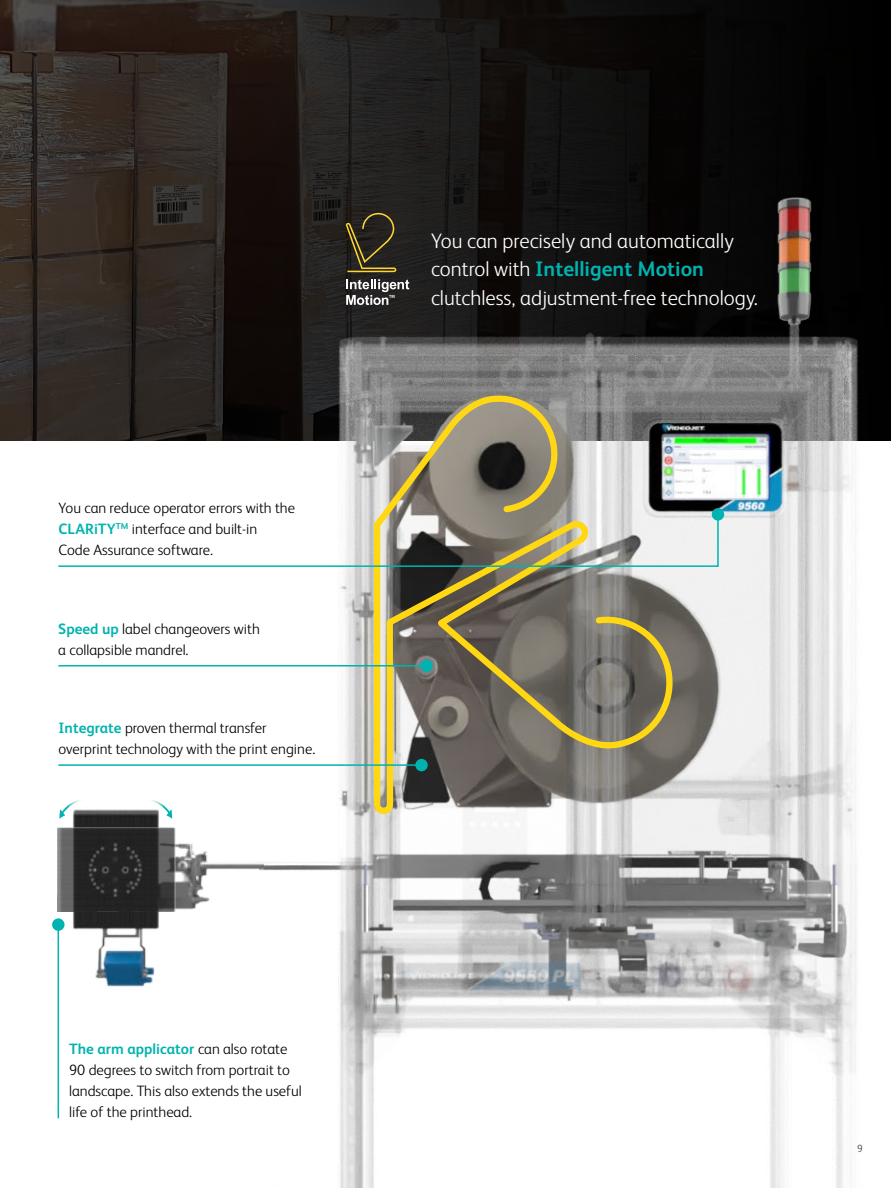
<style>
.page{position:relative;width:891px;height:1188px;background:#fff}
.page>*{position:absolute;margin:0;border:0;box-sizing:border-box;transform-origin:0 0}
.t1{font:300 21px/28.5px "FS Albert Pro";color:#fff}
.t2{font:300 15px/21px "FS Albert Pro";color:#000}
.t3{font:300 10.5px "FS Albert Pro";color:#414042}
.s1{font-weight:700;color:#00b3b0}
</style>
<div class="page">
<img style="left:0;top:0;width:891px;height:441px">
<img style="left:259px;top:170px;width:632px;height:1018px">
<img style="left:71px;top:766px;width:193px;height:239px">
<img style="left:58px;top:827px;width:117px;height:84px">
<svg style="left:581px;top:568px;width:96px;height:188px;background:#857f6b"></svg>
<svg style="left:373px;top:568px;width:208px;height:247px;background:#807860"></svg>
<hr style="left:58px;top:764px;width:364px;height:2px;background:#00b3b0">
<div style="left:415px;top:759px;width:13px;height:12px;background:#00b3b0;border-radius:50%"></div>
<hr style="left:58px;top:925px;width:1px;height:193px;background:#00b3b0">
<div style="left:52px;top:918px;width:13px;height:13px;background:#00b3b0;border-radius:50%"></div>
<svg style="left:346px;top:213px;width:50px;height:59px;background:#403921"></svg>
<svg style="left:346px;top:279px;width:63px;height:26px"></svg>
<img style="left:59px;top:799px;width:24px;height:20px">
<img style="left:148px;top:799px;width:24px;height:20px">
<div style="left:227px;top:887px;width:17px;height:17px;background:#fff;border-radius:50%"></div>
<hr style="left:58px;top:665px;width:369px;height:2px;background:#00b3b0">
<div style="left:420px;top:660px;width:13px;height:12px;background:#00b3b0;border-radius:50%"></div>
<svg style="left:57px;top:395px;width:662px;height:173px"></svg>
<div style="left:712px;top:508px;width:12px;height:13px;background:#00b3b0;border-radius:50%"></div>
<p class="t2" style="left:59px;top:497px;width:238px">You can reduce operator errors with the<br><span class="s1">CLARiTY</span><sup>TM</sup> interface and built-in<br>Code Assurance software.</p>
<p class="t2" style="left:58px;top:617px;width:203px"><span class="s1">Speed up</span> label changeovers with a collapsible mandrel.</p>
<p class="t2" style="left:59px;top:716px;width:258px"><span class="s1">Integrate</span> proven thermal transfer overprint technology with the print engine.</p>
<p class="t2" style="left:69px;top:1038px;width:234px"><span class="s1">The arm applicator</span> can also rotate 90 degrees to switch from portrait to landscape. This also extends the useful life of the printhead.</p>
<h1 class="t1" style="left:431px;top:225px;width:328px">You can precisely and automatically control with <span class="s1">Intelligent Motion </span>clutchless, adjustment-free technology.</h1>
<p class="t3" style="left:857px;top:1142px;width:7px">9</p>
</div>
